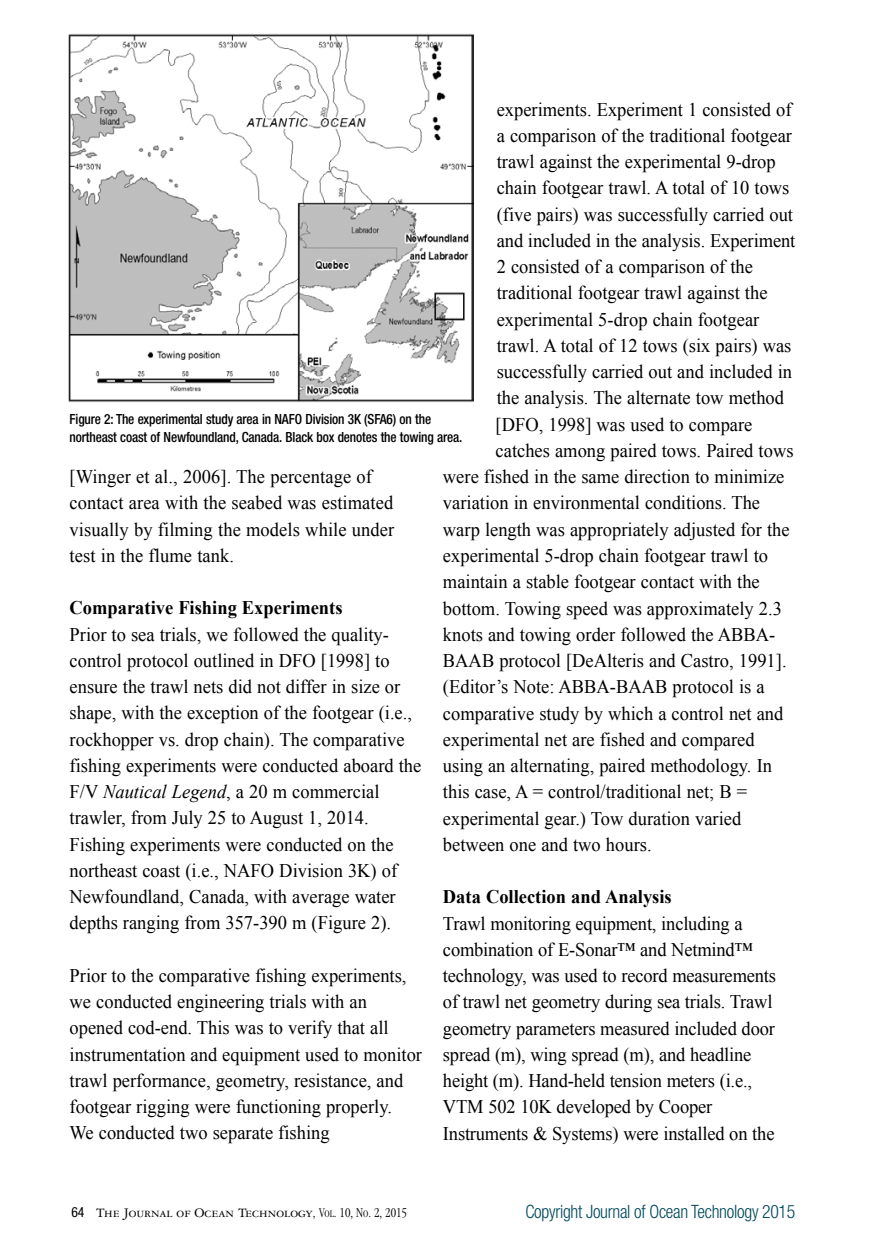
<style>
.page{position:relative;width:882px;height:1260px;background:#fff}
.page>*{position:absolute;margin:0;border:0;box-sizing:border-box;transform-origin:0 0}
.t1{font:19.25px/26.2px "Times New Roman";color:#000;scale:.96 1}
.t2{font:700 19.25px "Times New Roman";color:#000;scale:.96 1}
.t3{font:300 condensed 18.38px "Helvetica Neue";letter-spacing:-.015em;color:#00495e;scale:.96 1}
.t4{font:500 condensed 14px/17.5px "Helvetica Neue";letter-spacing:-.01em;color:#000;scale:.95 1}
.t5{font:14px "Garamond Three SC";color:#000}
.s1{font-style:italic}
.s2{font-family:"Helvetica Neue";font-stretch:condensed}
.s3{font-family:"Garamond";font-weight:300;font-stretch:condensed}
.s4{font-family:"Garamond";font-weight:300;font-stretch:condensed;font-size:10.5px}
</style>
<div class="page">
<img style="left:68px;top:34px;width:405px;height:368px">
<p class="t1" style="left:497px;top:96px;width:309px">experiments. Experiment 1 consisted of</p>
<p class="t1" style="left:497px;top:122px;width:309px">a comparison of the traditional footgear</p>
<p class="t1" style="left:497px;top:148px;width:292px">trawl against the experimental 9-drop</p>
<p class="t1" style="left:497px;top:175px;width:306px">chain footgear trawl. A total of 10 tows</p>
<p class="t1" style="left:497px;top:201px;width:310px">(five pairs) was successfully carried out</p>
<p class="t1" style="left:497px;top:227px;width:313px">and included in the analysis. Experiment</p>
<p class="t1" style="left:497px;top:253px;width:269px">2 consisted of a comparison of the</p>
<p class="t1" style="left:497px;top:280px;width:284px">traditional footgear trawl against the</p>
<p class="t1" style="left:497px;top:306px;width:275px">experimental 5-drop chain footgear</p>
<p class="t1" style="left:497px;top:332px;width:309px">trawl. A total of 12 tows (six pairs) was</p>
<p class="t1" style="left:497px;top:358px;width:309px">successfully carried out and included in</p>
<p class="t1" style="left:497px;top:385px;width:301px">the analysis. The alternate tow method</p>
<p class="t1" style="left:496px;top:411px;width:269px">[DFO, 1998] was used to compare</p>
<p class="t1" style="left:496px;top:437px;width:312px">catches among paired tows. Paired tows</p>
<p class="t1" style="left:443px;top:463px;width:357px">were fished in the same direction to minimize</p>
<p class="t1" style="left:443px;top:490px;width:332px">variation in environmental conditions. The</p>
<p class="t1" style="left:443px;top:516px;width:363px">warp length was appropriately adjusted for the</p>
<p class="t1" style="left:443px;top:542px;width:340px">experimental 5-drop chain footgear trawl to</p>
<p class="t1" style="left:443px;top:568px;width:332px">maintain a stable footgear contact with the</p>
<p class="t1" style="left:443px;top:595px;width:355px">bottom. Towing speed was approximately 2.3</p>
<p class="t1" style="left:443px;top:621px;width:348px">knots and towing order followed the ABBA-</p>
<p class="t1" style="left:443px;top:647px;width:359px">BAAB protocol [DeAlteris and Castro, 1991].</p>
<p class="t1" style="left:443px;top:673px;width:337px">(Editor’s Note: ABBA-BAAB protocol is a</p>
<p class="t1" style="left:443px;top:700px;width:356px">comparative study by which a control net and</p>
<p class="t1" style="left:443px;top:726px;width:326px">experimental net are fished and compared</p>
<p class="t1" style="left:443px;top:752px;width:344px">using an alternating, paired methodology. In</p>
<p class="t1" style="left:443px;top:778px;width:319px">this case, A = control/traditional net; B =</p>
<p class="t1" style="left:443px;top:805px;width:312px">experimental gear.) Tow duration varied</p>
<p class="t1" style="left:443px;top:831px;width:219px">between one and two hours.</p>
<p class="t2" style="left:443px;top:884px;width:240px">Data Collection and Analysis</p>
<p class="t1" style="left:443px;top:910px;width:348px">Trawl monitoring equipment, including a combination of E-Sonar™ and Netmind™ technology, was used to record measurements of trawl net geometry during sea trials. Trawl geometry parameters measured included door spread (m), wing spread (m), and headline height (m). Hand-held tension meters (i.e., VTM 502 10K developed by Cooper Instruments &amp; Systems) were installed on the</p>
<p class="t4" style="left:70px;top:410px;width:415px">Figure 2: The experimental study area in NAFO Division 3K (SFA6) on the northeast coast of Newfoundland, Canada. Black box denotes the towing area.</p>
<p class="t1" style="left:70px;top:463px;width:340px">[Winger et al., 2006]. The percentage of contact area with the seabed was estimated visually by filming the models while under test in the flume tank.</p>
<p class="t2" style="left:70px;top:595px;width:286px">Comparative Fishing Experiments</p>
<p class="t1" style="left:70px;top:621px;width:368px">Prior to sea trials, we followed the quality&shy;control protocol outlined in DFO [1998] to ensure the trawl nets did not differ in size or shape, with the exception of the footgear (i.e., rockhopper vs. drop chain). The comparative fishing experiments were conducted aboard the F/V <span class="s1">Nautical Legend</span>, a 20 m commercial trawler, from July 25 to August 1, 2014.<br>Fishing experiments were conducted on the northeast coast (i.e., NAFO Division 3K) of Newfoundland, Canada, with average water depths ranging from 357-390 m (Figure 2).</p>
<p class="t1" style="left:70px;top:962px;width:369px">Prior to the comparative fishing experiments, we conducted engineering trials with an opened cod-end. This was to verify that all instrumentation and equipment used to monitor trawl performance, geometry, resistance, and footgear rigging were functioning properly.<br>We conducted two separate fishing</p>
<p class="t5" style="left:71px;top:1205px;width:337px"><span class="s2">64</span> The Journal of Ocean Technology<span class="s3">,</span> <span class="s3">V</span><span class="s4">ol</span><span class="s3">. 10, N</span><span class="s4">o</span><span class="s3">. 2, 2015</span></p>
<p class="t3" style="left:525px;top:1201px;width:283px">Copyright Journal of Ocean Technology 2015</p>
</div>
